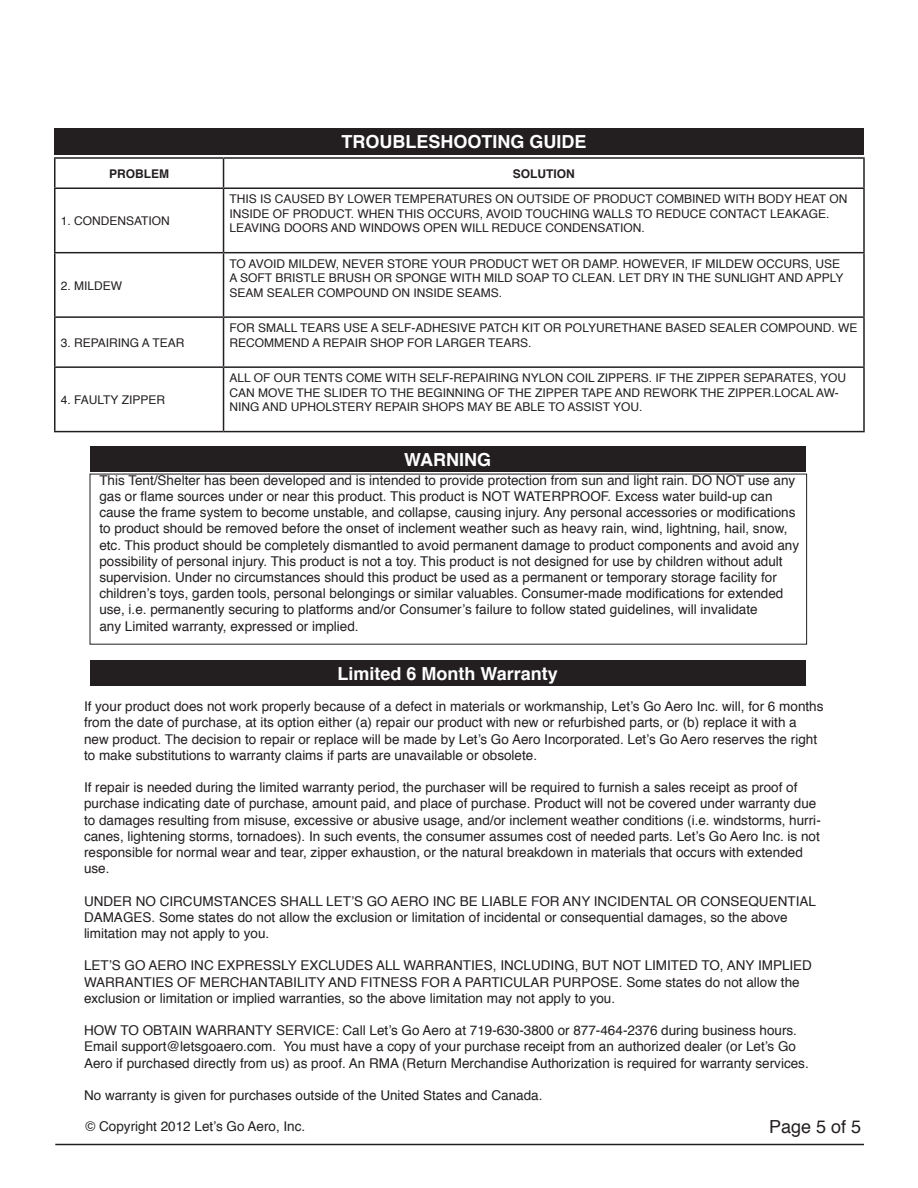
<style>
.page{position:relative;width:918px;height:1188px;background:#fff}
.page>*{position:absolute;margin:0;border:0;box-sizing:border-box;transform-origin:0 0}
.t1{font:700 18px "Helvetica";color:#fff}
.t2{font:18px "Helvetica";color:#231f20}
.t3{font:13.5px/16.2px "Helvetica";color:#231f20}
.t4{font:12px/14.4px "Helvetica";color:#231f20}
.t5{font:700 12px "Helvetica";color:#231f20}
</style>
<div class="page">
<hr style="left:55px;top:1144px;width:809px;height:1px;background:#231f20">
<div style="left:90px;top:446px;width:716px;height:26px;background:#231f20"></div>
<div style="left:54px;top:128px;width:810px;height:27px;background:#231f20"></div>
<hr style="left:54px;top:157px;width:170px;height:2px;background:#231f20">
<hr style="left:54px;top:159px;width:2px;height:28px;background:#231f20">
<hr style="left:224px;top:157px;width:641px;height:2px;background:#231f20">
<svg style="left:223px;top:159px;width:1px;height:28px"></svg>
<hr style="left:863px;top:159px;width:2px;height:28px;background:#231f20">
<hr style="left:54px;top:187px;width:170px;height:2px;background:#231f20">
<hr style="left:54px;top:189px;width:2px;height:63px;background:#231f20">
<hr style="left:224px;top:187px;width:641px;height:2px;background:#231f20">
<hr style="left:223px;top:189px;width:1px;height:63px;background:#231f20">
<hr style="left:863px;top:189px;width:2px;height:63px;background:#231f20">
<hr style="left:54px;top:252px;width:170px;height:1px;background:#231f20">
<hr style="left:54px;top:253px;width:2px;height:63px;background:#231f20">
<hr style="left:224px;top:252px;width:641px;height:1px;background:#231f20">
<hr style="left:223px;top:253px;width:1px;height:63px;background:#231f20">
<hr style="left:863px;top:253px;width:2px;height:63px;background:#231f20">
<hr style="left:54px;top:316px;width:170px;height:2px;background:#231f20">
<hr style="left:54px;top:318px;width:2px;height:48px;background:#231f20">
<hr style="left:224px;top:316px;width:641px;height:2px;background:#231f20">
<hr style="left:223px;top:318px;width:1px;height:48px;background:#231f20">
<hr style="left:863px;top:318px;width:2px;height:48px;background:#231f20">
<hr style="left:54px;top:366px;width:170px;height:2px;background:#231f20">
<hr style="left:54px;top:368px;width:2px;height:63px;background:#231f20">
<hr style="left:224px;top:366px;width:641px;height:2px;background:#231f20">
<hr style="left:223px;top:368px;width:1px;height:63px;background:#231f20">
<hr style="left:863px;top:368px;width:2px;height:63px;background:#231f20">
<hr style="left:54px;top:431px;width:170px;height:1px;background:#231f20">
<hr style="left:224px;top:431px;width:641px;height:1px;background:#231f20">
<div style="left:90px;top:660px;width:716px;height:26px;background:#231f20"></div>
<p class="t1" style="left:342px;top:128px;width:247px">TROUBLESHOOTING GUIDE</p>
<p class="t5" style="left:109px;top:164px;width:61px">PROBLEM</p>
<p class="t5" style="left:513px;top:164px;width:64px">SOLUTION</p>
<p class="t4" style="left:61px;top:214px;width:111px">1. CONDENSATION</p>
<p class="t4" style="left:230px;top:192px;width:619px">THIS IS CAUSED BY LOWER TEMPERATURES ON OUTSIDE OF PRODUCT COMBINED WITH BODY HEAT ON<br>INSIDE OF PRODUCT. WHEN THIS OCCURS, AVOID TOUCHING WALLS TO REDUCE CONTACT LEAKAGE.<br>LEAVING DOORS AND WINDOWS OPEN WILL REDUCE CONDENSATION.</p>
<p class="t4" style="left:61px;top:278px;width:63px">2. MILDEW</p>
<p class="t4" style="left:61px;top:336px;width:125px">3. REPAIRING A TEAR</p>
<p class="t4" style="left:61px;top:393px;width:106px">4. FAULTY ZIPPER</p>
<p class="t4" style="left:230px;top:257px;width:616px">TO AVOID MILDEW, NEVER STORE YOUR PRODUCT WET OR DAMP. HOWEVER, IF MILDEW OCCURS, USE<br>A SOFT BRISTLE BRUSH OR SPONGE WITH MILD SOAP TO CLEAN. LET DRY IN THE SUNLIGHT AND APPLY<br>SEAM SEALER COMPOUND ON INSIDE SEAMS.</p>
<p class="t4" style="left:230px;top:321px;width:629px">FOR SMALL TEARS USE A SELF-ADHESIVE PATCH KIT OR POLYURETHANE BASED SEALER COMPOUND. WE<br>RECOMMEND A REPAIR SHOP FOR LARGER TEARS.</p>
<p class="t4" style="left:230px;top:371px;width:618px">ALL OF OUR TENTS COME WITH SELF-REPAIRING NYLON COIL ZIPPERS. IF THE ZIPPER SEPARATES, YOU<br>CAN MOVE THE SLIDER TO THE BEGINNING OF THE ZIPPER TAPE AND REWORK THE ZIPPER.LOCAL AW-<br>NING AND UPHOLSTERY REPAIR SHOPS MAY BE ABLE TO ASSIST YOU.</p>
<p class="t1" style="left:404px;top:445px;width:88px">WARNING</p>
<p class="t3" style="left:99px;top:472px;width:697px">This Tent/Shelter has been developed and is intended to provide protection from sun and light rain. DO NOT use any</p>
<p class="t3" style="left:99px;top:489px;width:701px">gas or flame sources under or near this product. This product is NOT WATERPROOF. Excess water build-up can cause the frame system to become unstable, and collapse, causing injury. Any personal accessories or modifications to product should be removed before the onset of inclement weather such as heavy rain, wind, lightning, hail, snow, etc. This product should be completely dismantled to avoid permanent damage to product components and avoid any</p>
<p class="t3" style="left:99px;top:553px;width:685px">possibility of personal injury. This product is not a toy. This product is not designed for use by children without adult</p>
<p class="t3" style="left:99px;top:570px;width:679px">supervision. Under no circumstances should this product be used as a permanent or temporary storage facility for</p>
<p class="t3" style="left:99px;top:586px;width:686px">children’s toys, garden tools, personal belongings or similar valuables. Consumer-made modifications for extended</p>
<p class="t3" style="left:99px;top:602px;width:660px">use, i.e. permanently securing to platforms and/or Consumer’s failure to follow stated guidelines, will invalidate</p>
<p class="t3" style="left:99px;top:618px;width:261px">any Limited warranty, expressed or implied.</p>
<p class="t1" style="left:338px;top:659px;width:222px">Limited 6 Month Warranty</p>
<p class="t3" style="left:84px;top:699px;width:741px">If your product does not work properly because of a defect in materials or workmanship, Let’s Go Aero Inc. will, for 6 months from the date of purchase, at its option either (a) repair our product with new or refurbished parts, or (b) replace it with a new product. The decision to repair or replace will be made by Let’s Go Aero Incorporated. Let’s Go Aero reserves the right to make substitutions to warranty claims if parts are unavailable or obsolete.</p>
<p class="t3" style="left:84px;top:780px;width:738px">If repair is needed during the limited warranty period, the purchaser will be required to furnish a sales receipt as proof of purchase indicating date of purchase, amount paid, and place of purchase. Product will not be covered under warranty due to damages resulting from misuse, excessive or abusive usage, and/or inclement weather conditions (i.e. windstorms, hurri&shy;canes, lightening storms, tornadoes). In such events, the consumer assumes cost of needed parts. Let’s Go Aero Inc. is not responsible for normal wear and tear, zipper exhaustion, or the natural breakdown in materials that occurs with extended use.</p>
<p class="t3" style="left:84px;top:893px;width:733px">UNDER NO CIRCUMSTANCES SHALL LET’S GO AERO INC BE LIABLE FOR ANY INCIDENTAL OR CONSEQUENTIAL<br>DAMAGES. Some states do not allow the exclusion or limitation of incidental or consequential damages, so the above limitation may not apply to you.</p>
<p class="t3" style="left:84px;top:958px;width:730px">LET’S GO AERO INC EXPRESSLY EXCLUDES ALL WARRANTIES, INCLUDING, BUT NOT LIMITED TO, ANY IMPLIED<br>WARRANTIES OF MERCHANTABILITY AND FITNESS FOR A PARTICULAR PURPOSE. Some states do not allow the exclusion or limitation or implied warranties, so the above limitation may not apply to you.</p>
<p class="t3" style="left:84px;top:1023px;width:726px">HOW TO OBTAIN WARRANTY SERVICE: Call Let’s Go Aero at 719-630-3800 or 877-464-2376 during business hours.<br>Email support@letsgoaero.com. You must have a copy of your purchase receipt from an authorized dealer (or Let’s Go<br>Aero if purchased directly from us) as proof. An RMA (Return Merchandise Authorization is required for warranty services.</p>
<p class="t3" style="left:84px;top:1088px;width:460px">No warranty is given for purchases outside of the United States and Canada.</p>
<p class="t3" style="left:86px;top:1118px;width:221px">© Copyright 2012 Let’s Go Aero, Inc.</p>
<p class="t2" style="left:769px;top:1113px;width:94px">Page 5 of 5</p>
</div>
